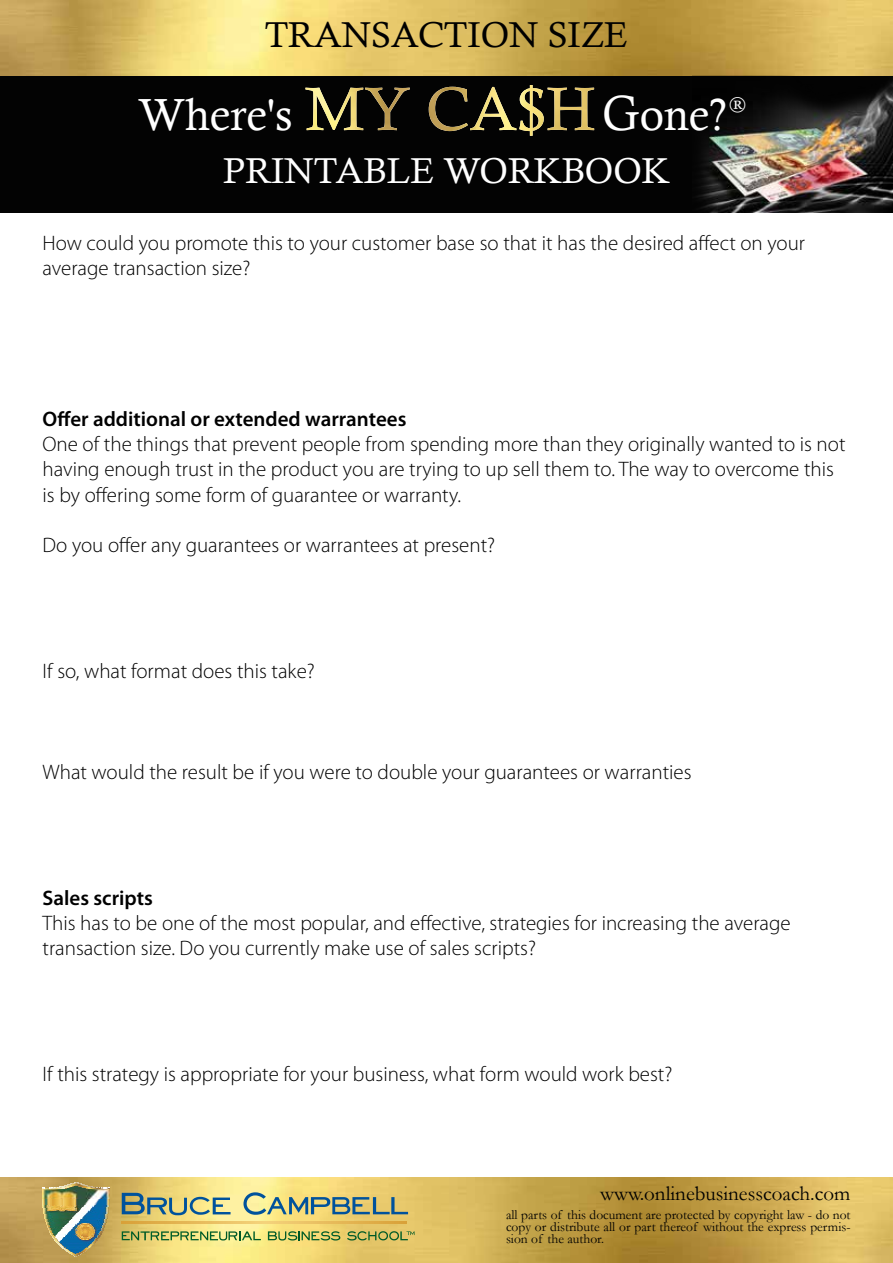
<style>
.page{position:relative;width:893px;height:1263px;background:#fff}
.page>*{position:absolute;margin:0;border:0;box-sizing:border-box;transform-origin:0 0}
.t1{font:45px "Calisto";color:#fff}
.t2{font:36px "Calisto";color:#fff}
.t3{font:36px "Calisto";color:#000}
.t4{font:300 21px/25.2px "Myriad Pro";color:#000}
.t5{font:600 21px "Myriad Pro";color:#000}
.t6{font:21px "Garamond";color:#000}
.t7{font:18px "Georgia";color:#fff}
.t8{font:13.5px/12px "Garamond";color:#000;text-align:justify}
.s1{font-size:49.5px}
</style>
<div class="page">
<img style="left:0;top:0;width:893px;height:77px">
<div style="left:0;top:77px;width:893px;height:136px;background:#030303"></div>
<img style="left:693px;top:75px;width:200px;height:138px">
<svg style="left:305px;top:87px;width:289px;height:44px"></svg>
<img style="left:429px;top:85px;width:156px;height:51px">
<img style="left:0;top:1178px;width:893px;height:85px">
<svg style="left:62px;top:1247px;width:28px;height:10px"></svg>
<img style="left:43px;top:1189px;width:66px;height:58px">
<img style="left:51px;top:1188px;width:50px;height:1px">
<img style="left:60px;top:1186px;width:32px;height:2px">
<svg style="left:62px;top:1182px;width:28px;height:5px"></svg>
<svg style="left:122px;top:1222px;width:285px;height:1px"></svg>
<svg style="left:122px;top:1193px;width:109px;height:22px;background:#9fab88"></svg>
<svg style="left:243px;top:1192px;width:165px;height:23px;background:#aeb385"></svg>
<svg style="left:122px;top:1231px;width:139px;height:9px"></svg>
<svg style="left:347px;top:1231px;width:67px;height:9px"></svg>
<svg style="left:268px;top:1231px;width:72px;height:9px"></svg>
<h2 class="t3" style="left:265px;top:14px;width:365px">TRANSACTION SIZE</h2>
<h1 class="t1" style="left:138px;top:88px;width:156px">Where's</h1>
<h1 class="t1" style="left:603px;top:88px;width:126px"><span class="s1">G</span>one?</h1>
<p class="t7" style="left:729px;top:91px;width:18px">®</p>
<h2 class="t2" style="left:223px;top:150px;width:448px">PRINTABLE WORKBOOK</h2>
<p class="t4" style="left:43px;top:230px;width:764px">How could you promote this to your customer base so that it has the desired affect on your average transaction size?</p>
<p class="t5" style="left:43px;top:406px;width:365px">Offer additional or extended warrantees</p>
<p class="t4" style="left:43px;top:432px;width:804px">One of the things that prevent people from spending more than they originally wanted to is not having enough trust in the product you are trying to up sell them to. The way to overcome this is by offering some form of guarantee or warranty.</p>
<p class="t4" style="left:43px;top:533px;width:454px">Do you offer any guarantees or warrantees at present?</p>
<p class="t4" style="left:43px;top:659px;width:274px">If so, what format does this take?</p>
<p class="t4" style="left:43px;top:760px;width:650px">What would the result be if you were to double your guarantees or warranties</p>
<p class="t5" style="left:43px;top:884px;width:112px">Sales scripts</p>
<p class="t4" style="left:43px;top:911px;width:750px">This has to be one of the most popular, and effective, strategies for increasing the average transaction size. Do you currently make use of sales scripts?</p>
<p class="t4" style="left:43px;top:1062px;width:631px">If this strategy is appropriate for your business, what form would work best?</p>
<p class="t6" style="left:600px;top:1181px;width:252px">www.onlinebusinesscoach.com</p>
<p class="t8" style="left:506px;top:1208px;width:346px">all parts of this document are protected by copyright law - do not copy or distribute all or part thereof without the express permis&shy;sion of the author.</p>
</div>
